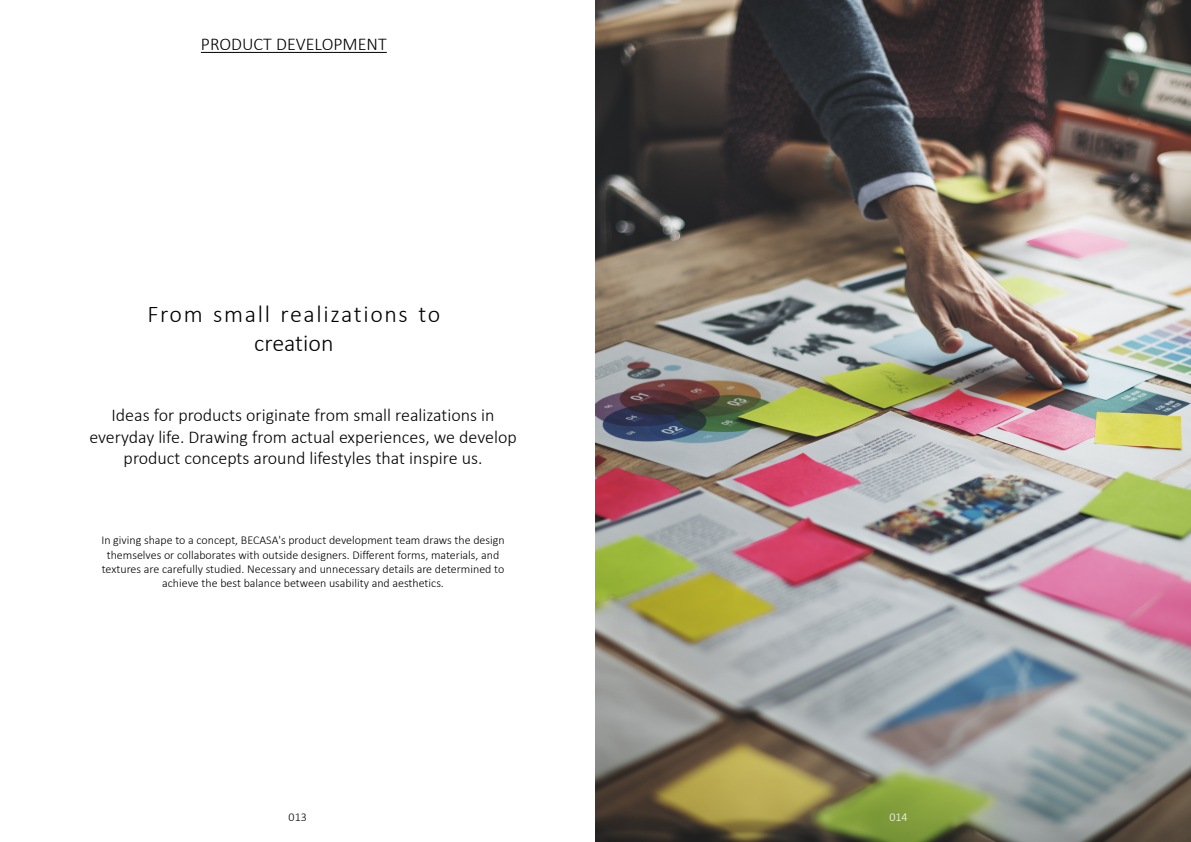
<style>
.page{position:relative;width:1191px;height:842px;background:#fff}
.page>*{position:absolute;margin:0;border:0;box-sizing:border-box;transform-origin:0 0}
.t1{font:300 24px/28.8px "Calibri";letter-spacing:.07em;color:#000;text-align:center}
.t2{font:300 18px/21.6px "Calibri";color:#000;text-align:center}
.t3{font:300 12px/14.4px "Calibri";color:#000;text-align:center}
.t4{font:300 12px "Calibri";color:#fff}
</style>
<div class="page">
<hr style="left:201px;top:52px;width:186px;height:1px;background:#000">
<img style="left:595px;top:0;width:596px;height:842px">
<p class="t2" style="left:201px;top:33px;width:187px">PRODUCT DEVELOPMENT</p>
<p class="t1" style="left:147px;top:299px;width:294px">From small realizations to creation</p>
<p class="t2" style="left:89px;top:404px;width:429px">Ideas for products originate from small realizations in everyday life. Drawing from actual experiences, we develop product concepts around lifestyles that inspire us.</p>
<p class="t3" style="left:101px;top:533px;width:405px">In giving shape to a concept, BECASA's product development team draws the design themselves or collaborates with outside designers. Different forms, materials, and textures are carefully studied. Necessary and unnecessary details are determined to achieve the best balance between usability and aesthetics.</p>
<p class="t3" style="left:289px;top:809px;width:20px">013</p>
<p class="t4" style="left:889px;top:809px;width:20px">014</p>
</div>
